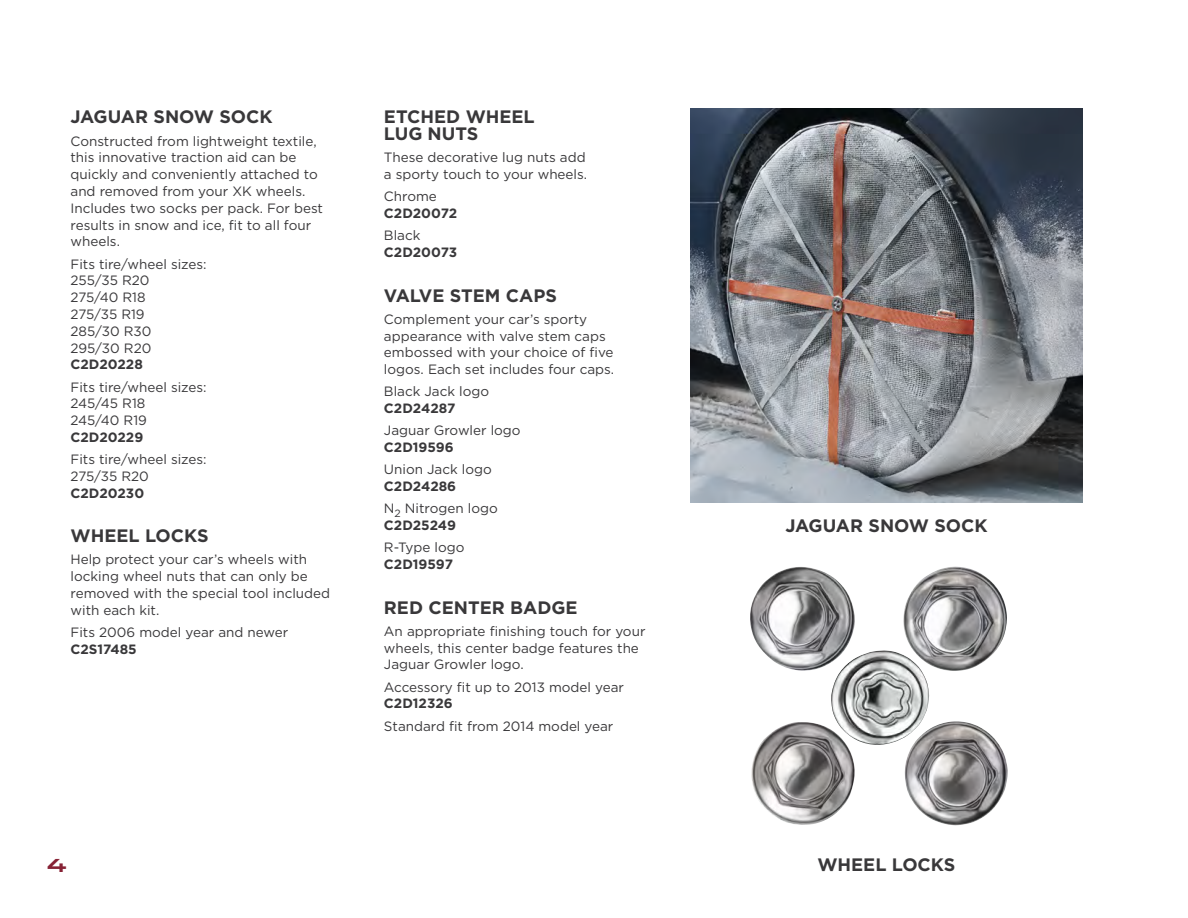
<style>
.page{position:relative;width:1188px;height:918px;background:#fff}
.page>*{position:absolute;margin:0;border:0;box-sizing:border-box;transform-origin:0 0}
.t1{font:700 18px/16.8px "Gotham";color:#39383a}
.t2{font:700 18px "Jaguar";color:#872235}
.t3{font:13.5px/16.8px "Gotham";color:#39383a}
.t4{font:700 13.5px "Gotham";color:#39383a}
.s1{font-weight:700}
</style>
<div class="page">
<img style="left:690px;top:108px;width:392px;height:395px">
<img style="left:750px;top:567px;width:105px;height:104px">
<img style="left:831px;top:650px;width:98px;height:95px">
<img style="left:751px;top:722px;width:104px;height:103px">
<img style="left:903px;top:566px;width:104px;height:105px">
<img style="left:904px;top:721px;width:104px;height:105px">
<h1 class="t1" style="left:71px;top:110px;width:204px">JAGUAR SNOW SOCK</h1>
<p class="t3" style="left:71px;top:134px;width:254px">Constructed from lightweight textile, this innovative traction aid can be quickly and conveniently attached to and removed from your XK wheels.<br>Includes two socks per pack. For best results in snow and ice, fit to all four wheels.</p>
<p class="t3" style="left:71px;top:257px;width:138px">Fits tire/wheel sizes:<br>255/35 R20<br>275/40 R18<br>275/35 R19<br>285/30 R30<br>295/30 R20</p>
<p class="t4" style="left:71px;top:360px;width:74px">C2D20228</p>
<p class="t3" style="left:71px;top:379px;width:138px">Fits tire/wheel sizes:<br>245/45 R18<br>245/40 R19</p>
<p class="t4" style="left:71px;top:432px;width:74px">C2D20229</p>
<p class="t3" style="left:71px;top:452px;width:138px">Fits tire/wheel sizes:<br>275/35 R20</p>
<p class="t4" style="left:71px;top:488px;width:75px">C2D20230</p>
<h1 class="t1" style="left:71px;top:529px;width:140px">WHEEL LOCKS</h1>
<p class="t3" style="left:71px;top:552px;width:261px">Help protect your car’s wheels with locking wheel nuts that can only be removed with the special tool included with each kit.</p>
<p class="t3" style="left:71px;top:625px;width:219px">Fits 2006 model year and newer</p>
<p class="t4" style="left:71px;top:644px;width:68px">C2S17485</p>
<h1 class="t2" style="left:46px;top:859px;width:23px">4</h1>
<h1 class="t1" style="left:384px;top:110px;width:152px">ETCHED WHEEL<br>LUG NUTS</h1>
<p class="t3" style="left:384px;top:150px;width:205px">These decorative lug nuts add a sporty touch to your wheels.</p>
<p class="t3" style="left:384px;top:189px;width:55px">Chrome</p>
<p class="t4" style="left:384px;top:209px;width:75px">C2D20072</p>
<p class="t3" style="left:384px;top:228px;width:38px">Black</p>
<p class="t4" style="left:384px;top:248px;width:75px">C2D20073</p>
<h1 class="t1" style="left:384px;top:288px;width:174px">VALVE STEM CAPS</h1>
<p class="t3" style="left:384px;top:312px;width:232px">Complement your car’s sporty appearance with valve stem caps embossed with your choice of five logos. Each set includes four caps.</p>
<p class="t3" style="left:384px;top:384px;width:107px">Black Jack logo</p>
<p class="t4" style="left:384px;top:404px;width:73px">C2D24287</p>
<p class="t3" style="left:384px;top:423px;width:138px">Jaguar Growler logo</p>
<p class="t4" style="left:384px;top:443px;width:71px">C2D19596</p>
<p class="t3" style="left:384px;top:462px;width:109px">Union Jack logo</p>
<p class="t3" style="left:384px;top:476px;width:115px;line-height:22.2px"><span class="s1">C2D24286<br></span>N<sub>2</sub> Nitrogen logo</p>
<p class="t4" style="left:384px;top:521px;width:74px">C2D25249</p>
<p class="t3" style="left:384px;top:540px;width:82px">R-Type logo</p>
<p class="t4" style="left:384px;top:560px;width:71px">C2D19597</p>
<h1 class="t1" style="left:384px;top:600px;width:195px">RED CENTER BADGE</h1>
<p class="t3" style="left:384px;top:624px;width:263px">An appropriate finishing touch for your wheels, this center badge features the<br>Jaguar Growler logo.</p>
<p class="t3" style="left:384px;top:679px;width:242px">Accessory fit up to 2013 model year</p>
<p class="t4" style="left:384px;top:699px;width:70px">C2D12326</p>
<p class="t3" style="left:384px;top:718px;width:231px">Standard fit from 2014 model year</p>
<h1 class="t1" style="left:785px;top:519px;width:204px">JAGUAR SNOW SOCK</h1>
<h1 class="t1" style="left:817px;top:858px;width:140px">WHEEL LOCKS</h1>
</div>
